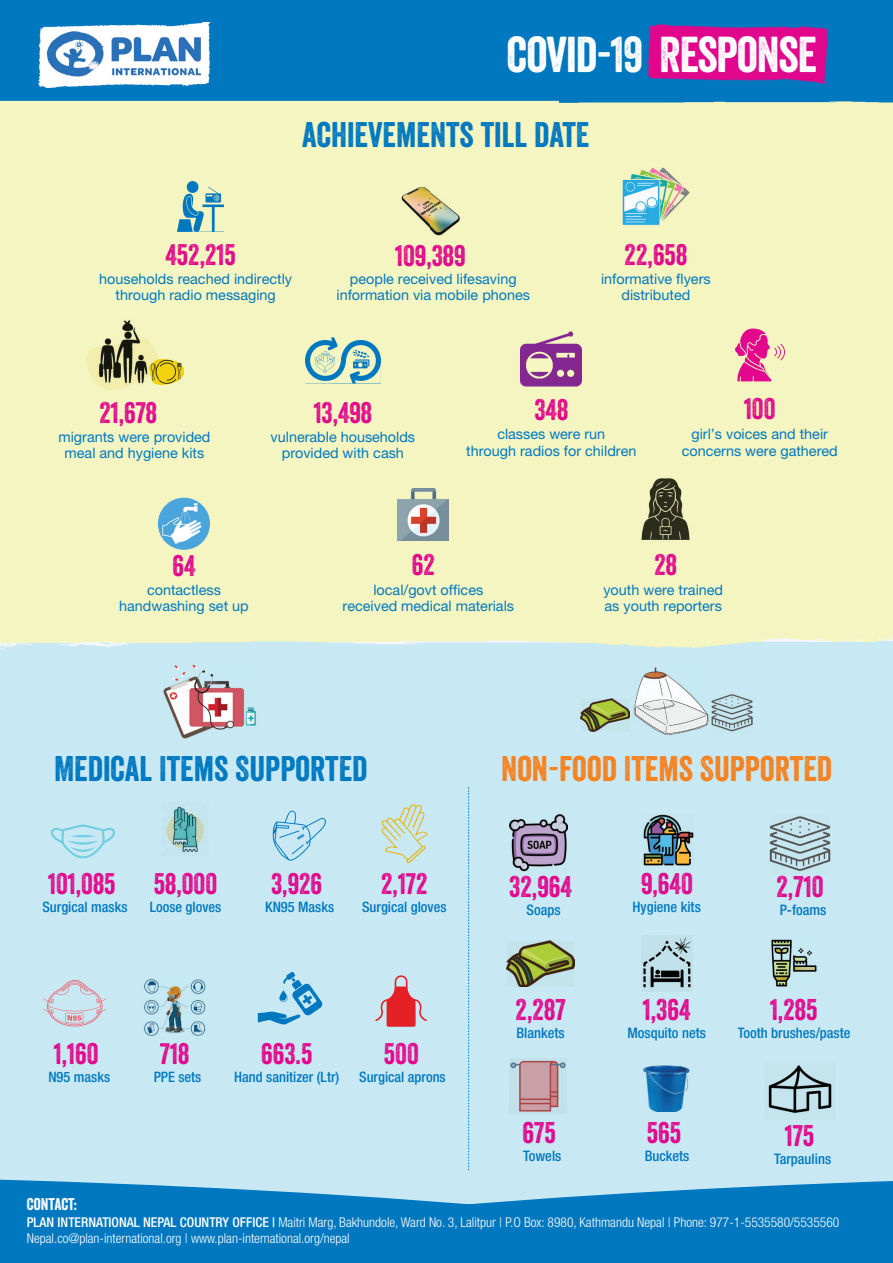
<style>
.page{position:relative;width:893px;height:1263px;background:#fff}
.page>*{position:absolute;margin:0;border:0;box-sizing:border-box;transform-origin:0 0}
.t1{font:48.9px "Veneer";letter-spacing:-.02em;color:#fff}
.t2{font:34.5px "Veneer";color:#0078c0}
.t3{font:34.5px "Veneer";color:#f58220}
.t4{font:28.95px "Veneer";color:#e2078c}
.t5{font:28.8px "Veneer";color:#e2078c}
.t6{font:16.5px "Veneer";color:#fff}
.t7{font:14.4px/16.5px "Helvetica Neue LT Pro";color:#0078c0;text-align:center}
.t8{font:500 condensed 14.4px "Helvetica Neue LT Pro";color:#0078c0}
.t9{font:300 condensed 13.5px/16.2px "Helvetica Neue LT Pro";color:#fff}
.s1{font-weight:500}
</style>
<div class="page">
<div style="left:0;top:647px;width:893px;height:532px;background:#c8e9f3"></div>
<div style="left:0;top:1179px;width:32px;height:84px;background:#0078c0"></div>
<svg style="left:32px;top:1179px;width:861px;height:84px;background:#1c87c7"></svg>
<div style="left:0;top:101px;width:893px;height:546px;background:#f4f5c1"></div>
<img style="left:506px;top:940px;width:69px;height:47px">
<img style="left:770px;top:814px;width:60px;height:60px">
<img style="left:766px;top:936px;width:55px;height:55px">
<img style="left:641px;top:936px;width:51px;height:55px">
<img style="left:509px;top:1058px;width:58px;height:56px">
<img style="left:644px;top:1062px;width:46px;height:50px">
<img style="left:764px;top:1062px;width:72px;height:57px">
<img style="left:642px;top:814px;width:52px;height:52px">
<img style="left:510px;top:814px;width:57px;height:58px">
<img style="left:361px;top:799px;width:86px;height:65px">
<img style="left:369px;top:969px;width:60px;height:64px">
<img style="left:40px;top:969px;width:66px;height:64px">
<img style="left:237px;top:969px;width:106px;height:56px">
<img style="left:136px;top:969px;width:77px;height:76px">
<img style="left:160px;top:1043px;width:29px;height:2px">
<img style="left:44px;top:802px;width:78px;height:60px">
<img style="left:161px;top:802px;width:47px;height:53px">
<img style="left:265px;top:802px;width:63px;height:61px">
<img style="left:559px;top:0;width:334px;height:105px">
<div style="left:0;top:0;width:766px;height:101px;background:#0078c0"></div>
<img style="left:643px;top:10px;width:189px;height:88px">
<svg style="left:468px;top:787px;width:1px;height:383px"></svg>
<img style="left:161px;top:659px;width:99px;height:82px">
<img style="left:722px;top:317px;width:75px;height:75px">
<img style="left:620px;top:165px;width:71px;height:63px">
<img style="left:521px;top:328px;width:61px;height:59px">
<img style="left:305px;top:337px;width:76px;height:47px">
<img style="left:636px;top:470px;width:60px;height:77px">
<img style="left:398px;top:489px;width:51px;height:52px">
<img style="left:158px;top:359px;width:25px;height:26px">
<img style="left:86px;top:313px;width:72px;height:77px">
<img style="left:158px;top:498px;width:52px;height:52px;border-radius:26px">
<img style="left:38px;top:22px;width:175px;height:65px">
<img style="left:178px;top:182px;width:46px;height:49px">
<img style="left:399px;top:187px;width:63px;height:49px">
<img style="left:633px;top:665px;width:77px;height:73px">
<img style="left:712px;top:692px;width:40px;height:41px">
<img style="left:581px;top:698px;width:49px;height:33px">
<h1 class="t1" style="left:507px;top:24px;width:311px">COVID-19 RESPONSE</h1>
<h2 class="t2" style="left:302px;top:114px;width:289px">ACHIEVEMENTS TILL DATE</h2>
<h3 class="t5" style="left:165px;top:237px;width:72px">452,215</h3>
<p class="t7" style="left:99px;top:270px;width:194px">households reached indirectly through radio messaging</p>
<h3 class="t5" style="left:395px;top:238px;width:72px">109,389</h3>
<p class="t7" style="left:336px;top:270px;width:195px">people received lifesaving information via mobile phones</p>
<h3 class="t5" style="left:625px;top:237px;width:64px">22,658</h3>
<p class="t7" style="left:601px;top:270px;width:111px">informative flyers distributed</p>
<h3 class="t5" style="left:99px;top:395px;width:59px">21,678</h3>
<h3 class="t5" style="left:314px;top:395px;width:60px">13,498</h3>
<h3 class="t5" style="left:534px;top:392px;width:35px">348</h3>
<h3 class="t5" style="left:744px;top:391px;width:33px">100</h3>
<p class="t7" style="left:58px;top:428px;width:154px">migrants were provided meal and hygiene kits</p>
<p class="t7" style="left:271px;top:428px;width:146px">vulnerable households provided with cash</p>
<p class="t7" style="left:466px;top:425px;width:172px">classes were run<br>through radios for children</p>
<p class="t7" style="left:682px;top:425px;width:157px">girl’s voices and their concerns were gathered</p>
<h3 class="t5" style="left:172px;top:548px;width:25px">64</h3>
<p class="t7" style="left:119px;top:581px;width:131px">contactless handwashing set up</p>
<h3 class="t5" style="left:412px;top:547px;width:25px">62</h3>
<p class="t7" style="left:343px;top:581px;width:173px">local/govt offices<br>received medical materials</p>
<h3 class="t5" style="left:654px;top:547px;width:24px">28</h3>
<p class="t7" style="left:603px;top:581px;width:121px;text-align:left">youth were trained as youth reporters</p>
<h2 class="t2" style="left:54px;top:747px;width:315px">MEDICAL ITEMS SUPPORTED</h2>
<h3 class="t5" style="left:48px;top:866px;width:69px">101,085</h3>
<h3 class="t5" style="left:154px;top:866px;width:65px">58,000</h3>
<h3 class="t5" style="left:271px;top:866px;width:53px">3,926</h3>
<h3 class="t5" style="left:381px;top:866px;width:48px">2,172</h3>
<p class="t8" style="left:43px;top:899px;width:86px">Surgical masks</p>
<p class="t8" style="left:150px;top:899px;width:73px">Loose gloves</p>
<p class="t8" style="left:265px;top:899px;width:71px">KN95 Masks</p>
<p class="t8" style="left:362px;top:899px;width:86px">Surgical gloves</p>
<h3 class="t5" style="left:54px;top:1036px;width:46px">1,160</h3>
<p class="t8" style="left:48px;top:1068px;width:63px">N95 masks</p>
<h3 class="t5" style="left:160px;top:1036px;width:31px">718</h3>
<p class="t8" style="left:154px;top:1068px;width:49px">PPE sets</p>
<h3 class="t5" style="left:261px;top:1036px;width:53px">663.5</h3>
<p class="t8" style="left:234px;top:1068px;width:107px">Hand sanitizer (Ltr)</p>
<h3 class="t5" style="left:384px;top:1036px;width:36px">500</h3>
<p class="t8" style="left:359px;top:1068px;width:88px">Surgical aprons</p>
<h2 class="t3" style="left:501px;top:747px;width:332px">NON-FOOD ITEMS SUPPORTED</h2>
<h3 class="t4" style="left:509px;top:869px;width:64px">32,964</h3>
<p class="t8" style="left:527px;top:901px;width:36px">Soaps</p>
<h3 class="t4" style="left:641px;top:866px;width:53px">9,640</h3>
<p class="t8" style="left:632px;top:898px;width:70px">Hygiene kits</p>
<h3 class="t4" style="left:776px;top:869px;width:49px">2,710</h3>
<p class="t8" style="left:780px;top:901px;width:48px">P-foams</p>
<h3 class="t4" style="left:516px;top:992px;width:51px">2,287</h3>
<h3 class="t4" style="left:643px;top:992px;width:49px">1,364</h3>
<h3 class="t4" style="left:770px;top:992px;width:49px">1,285</h3>
<p class="t8" style="left:516px;top:1025px;width:50px">Blankets</p>
<p class="t8" style="left:627px;top:1025px;width:80px">Mosquito nets</p>
<p class="t8" style="left:738px;top:1025px;width:114px">Tooth brushes/paste</p>
<h3 class="t4" style="left:523px;top:1114px;width:35px">675</h3>
<h3 class="t4" style="left:647px;top:1114px;width:36px">565</h3>
<h3 class="t4" style="left:785px;top:1117px;width:31px">175</h3>
<p class="t8" style="left:523px;top:1147px;width:40px">Towels</p>
<p class="t8" style="left:645px;top:1147px;width:46px">Buckets</p>
<p class="t8" style="left:774px;top:1150px;width:59px">Tarpaulins</p>
<p class="t6" style="left:27px;top:1194px;width:52px">CONTACT:</p>
<p class="t9" style="left:27px;top:1214px;width:814px"><span class="s1">PLAN INTERNATIONAL NEPAL COUNTRY OFFICE |</span> Maitri Marg, Bakhundole, Ward No. 3, Lalitpur | P.O Box: 8980, Kathmandu Nepal | Phone: 977-1-5535580/5535560<br>Nepal.co@plan-international.org | www.plan-international.org/nepal</p>
</div>
